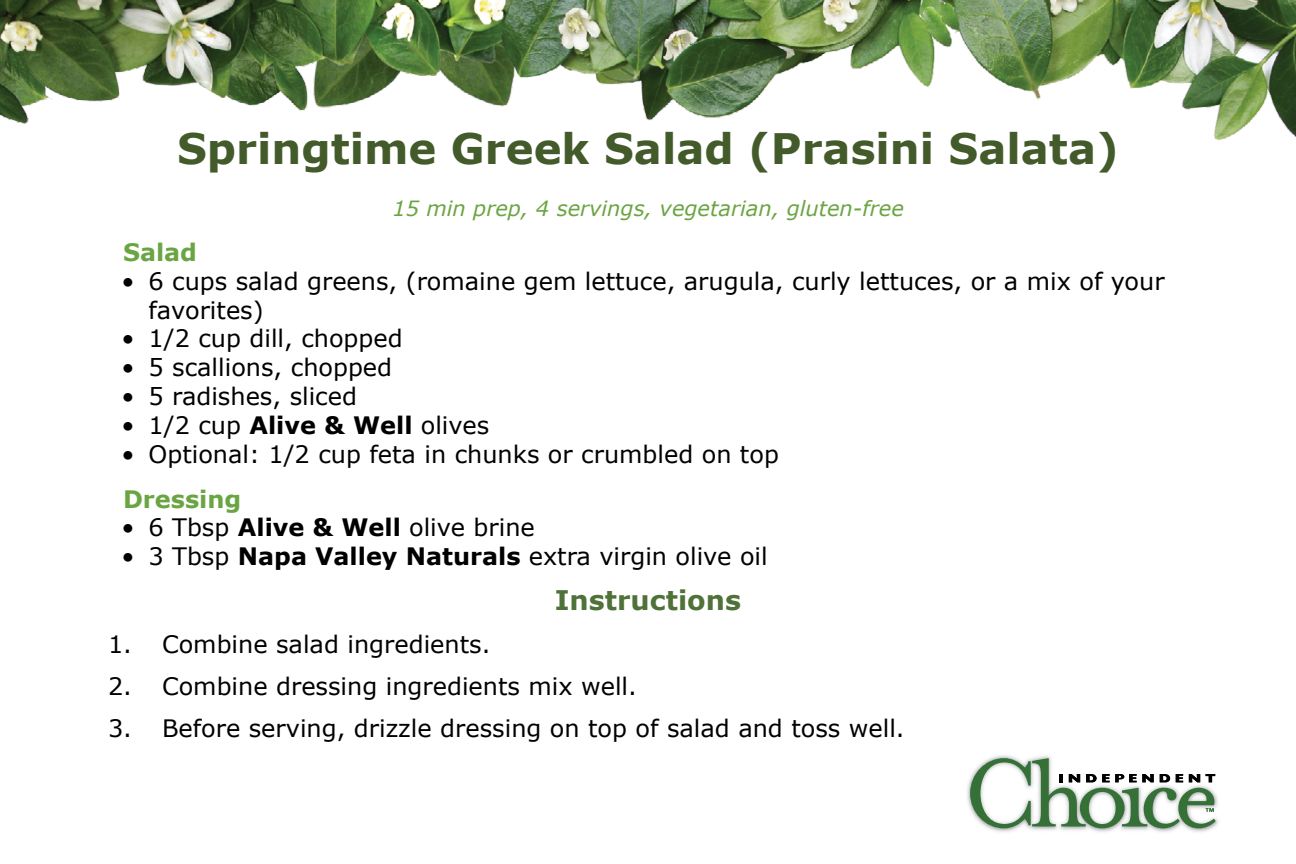
<style>
.page{position:relative;width:1296px;height:864px;background:#fff}
.page>*{position:absolute;margin:0;border:0;box-sizing:border-box;transform-origin:0 0}
.t1{font:700 42px "Verdana";color:#435a2a}
.t2{font:700 27px "Verdana";color:#4e7238}
.t3{font:24px/28.8px "Verdana";color:#000}
.t4{font:700 24px "Verdana";color:#6ba543}
.t5{font:italic 21px "Verdana";color:#6ba543}
.s1{font-weight:700}
</style>
<div class="page">
<img style="left:0;top:0;width:1296px;height:141px">
<img style="left:967px;top:755px;width:251px;height:77px">
<svg style="left:970px;top:758px;width:247px;height:70px"></svg>
<h1 class="t1" style="left:177px;top:119px;width:943px">Springtime Greek Salad (Prasini Salata)</h1>
<p class="t5" style="left:392px;top:194px;width:513px">15 min prep, 4 servings, vegetarian, gluten-free</p>
<p class="t4" style="left:123px;top:235px;width:76px">Salad</p>
<p class="t3" style="left:149px;top:266px;width:1018px;text-indent:-27px">• 6 cups salad greens, (romaine gem lettuce, arugula, curly lettuces, or a mix of your favorites)</p>
<p class="t3" style="left:122px;top:324px;width:283px">• 1/2 cup dill, chopped</p>
<p class="t3" style="left:122px;top:353px;width:272px">• 5 scallions, chopped</p>
<p class="t3" style="left:122px;top:382px;width:237px">• 5 radishes, sliced</p>
<p class="t3" style="left:122px;top:410px;width:369px">• 1/2 cup <span class="s1">Alive &amp; Well</span> olives</p>
<p class="t3" style="left:122px;top:439px;width:659px">• Optional: 1/2 cup feta in chunks or crumbled on top</p>
<p class="t4" style="left:123px;top:482px;width:120px">Dressing</p>
<p class="t3" style="left:122px;top:513px;width:415px">• 6 Tbsp <span class="s1">Alive &amp; Well</span> olive brine</p>
<p class="t3" style="left:122px;top:542px;width:648px">• 3 Tbsp <span class="s1">Napa Valley Naturals</span> extra virgin olive oil</p>
<p class="t2" style="left:555px;top:581px;width:188px">Instructions</p>
<p class="t3" style="left:108px;top:629px;width:384px">1. Combine salad ingredients.</p>
<p class="t3" style="left:108px;top:671px;width:530px">2. Combine dressing ingredients mix well.</p>
<p class="t3" style="left:108px;top:714px;width:798px">3. Before serving, drizzle dressing on top of salad and toss well.</p>
</div>
